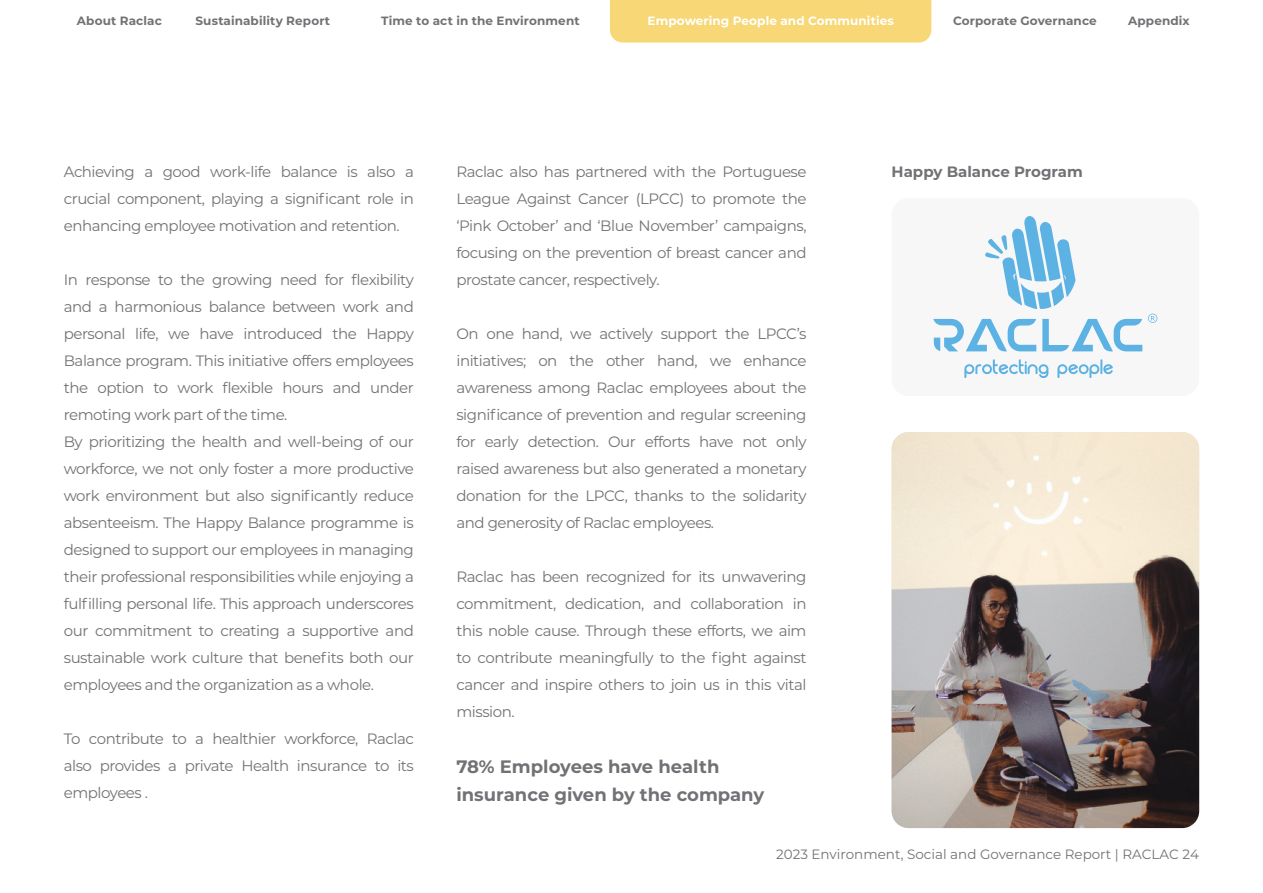
<style>
.page{position:relative;width:1263px;height:893px;background:#fff}
.page>*{position:absolute;margin:0;border:0;box-sizing:border-box;transform-origin:0 0}
.t1{font:700 18px/27px "Montserrat";color:#717275}
.t2{font:15px/27px "Montserrat";letter-spacing:-.03em;color:#717275;text-align:justify}
.t3{font:700 15px "Montserrat";color:#717275}
.t4{font:13.5px "Montserrat";color:#717275}
.t5{font:700 12px "Montserrat";letter-spacing:.01em;color:#717275}
.t6{font:700 12px "Montserrat";letter-spacing:.01em;color:#fff}
</style>
<div class="page">
<div style="left:610px;top:0;width:321px;height:43px;background:#f7d776"></div>
<div style="left:891px;top:198px;width:308px;height:198px;background:#f7f7f8;border-radius:17px"></div>
<svg style="left:1148px;top:314px;width:9px;height:9px"></svg>
<svg style="left:933px;top:319px;width:103px;height:32px"></svg>
<svg style="left:1042px;top:319px;width:100px;height:32px"></svg>
<svg style="left:964px;top:359px;width:84px;height:19px"></svg>
<svg style="left:1057px;top:359px;width:56px;height:19px"></svg>
<svg style="left:985px;top:216px;width:90px;height:93px"></svg>
<img style="left:891px;top:432px;width:308px;height:396px">
<p class="t5" style="left:77px;top:12px;width:86px">About Raclac</p>
<p class="t5" style="left:195px;top:12px;width:136px">Sustainability Report</p>
<p class="t5" style="left:381px;top:12px;width:200px">Time to act in the Environment</p>
<p class="t6" style="left:647px;top:12px;width:248px">Empowering People and Communities</p>
<p class="t5" style="left:953px;top:12px;width:145px">Corporate Governance</p>
<p class="t5" style="left:1128px;top:12px;width:63px">Appendix</p>
<p class="t2" style="left:64px;top:157px;width:352px">Achieving a good work-life balance is also a crucial component, playing a significant role in enhancing employee motivation and retention.</p>
<p class="t2" style="left:64px;top:265px;width:352px">In response to the growing need for flexibility and a harmonious balance between work and personal life, we have introduced the Happy Balance program. This initiative offers employees the option to work flexible hours and under remoting work part of the time.</p>
<p class="t2" style="left:64px;top:427px;width:352px">By prioritizing the health and well-being of our workforce, we not only foster a more productive work environment but also significantly reduce absenteeism. The Happy Balance programme is designed to support our employees in managing their professional responsibilities while enjoying a fulfilling personal life. This approach underscores our commitment to creating a supportive and sustainable work culture that benefits both our employees and the organization as a whole.</p>
<p class="t2" style="left:64px;top:724px;width:352px">To contribute to a healthier workforce, Raclac also provides a private Health insurance to its employees .</p>
<p class="t2" style="left:456px;top:157px;width:352px">Raclac also has partnered with the Portuguese League Against Cancer (LPCC) to promote the ‘Pink October’ and ‘Blue November’ campaigns, focusing on the prevention of breast cancer and prostate cancer, respectively.</p>
<p class="t2" style="left:456px;top:319px;width:352px">On one hand, we actively support the LPCC’s initiatives; on the other hand, we enhance awareness among Raclac employees about the significance of prevention and regular screening for early detection. Our efforts have not only raised awareness but also generated a monetary donation for the LPCC, thanks to the solidarity and generosity of Raclac employees.</p>
<p class="t2" style="left:456px;top:562px;width:352px">Raclac has been recognized for its unwavering commitment, dedication, and collaboration in this noble cause. Through these efforts, we aim to contribute meaningfully to the fight against cancer and inspire others to join us in this vital mission.</p>
<p class="t1" style="left:456px;top:753px;width:309px">78% Employees have health insurance given by the company</p>
<p class="t3" style="left:891px;top:160px;width:193px">Happy Balance Program</p>
<p class="t4" style="left:776px;top:845px;width:424px">2023 Environment, Social and Governance Report | RACLAC 24</p>
</div>
